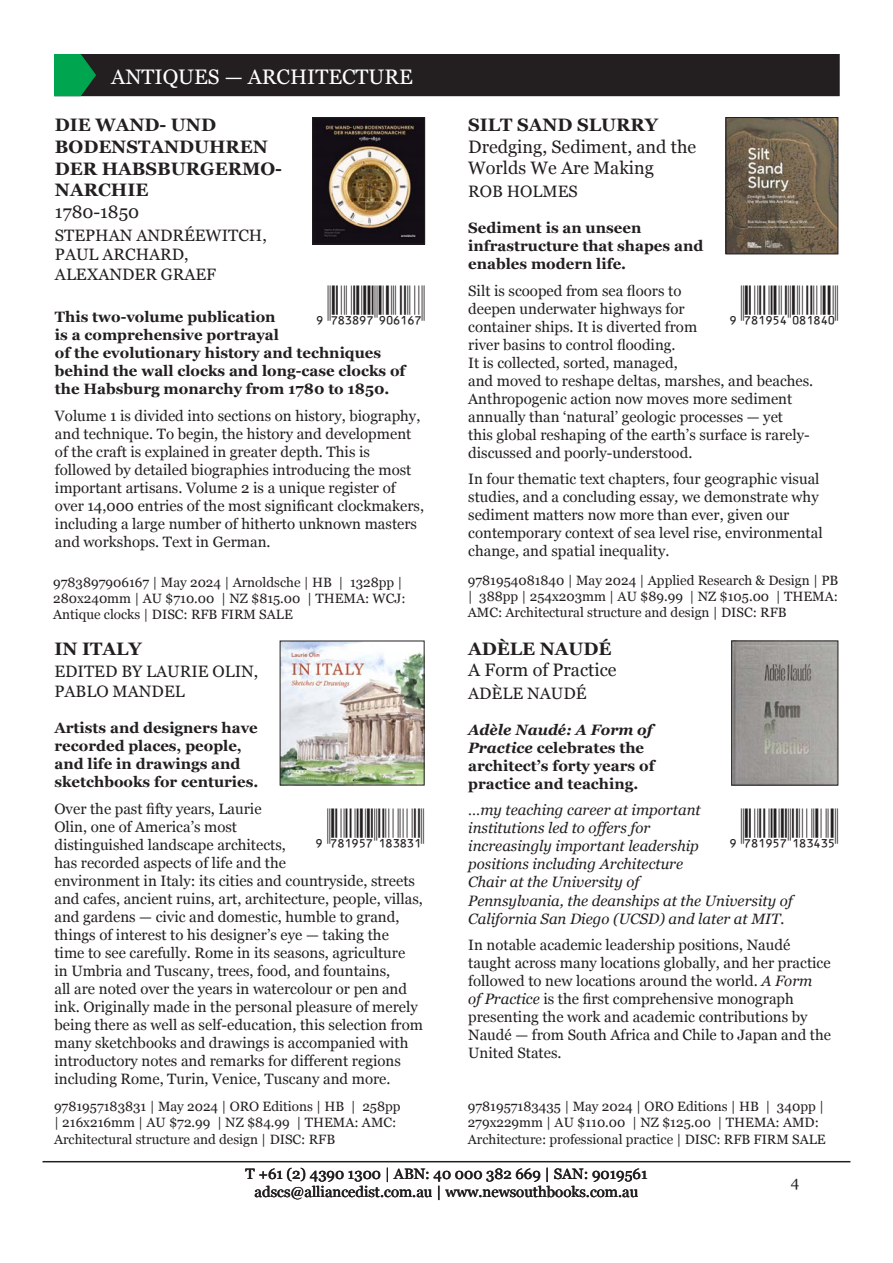
<style>
.page{position:relative;width:893px;height:1263px;background:#fff}
.page>*{position:absolute;margin:0;border:0;box-sizing:border-box;transform-origin:0 0}
.Barcode_style{font:39.3px "Ean Bwr P36 Tt";color:#231f20}
.t1{font:21px "Georgia";color:#fff}
.Title_style{font:700 18px/21.6px "Georgia";color:#231f20}
.Subtitle_style{font:18px/21.6px "Georgia";color:#231f20}
.Contributors_Style{font:16.5px/19.8px "Georgia";color:#231f20}
.Description_style{font:15px/18px "Georgia";color:#231f20}
.Description_style-2{font:700 15px/18px "Georgia";color:#231f20}
.Description_style-3{font:italic 15px/18px "Georgia";color:#231f20}
.Contributors_Style-2{font:700 15px/18px "Georgia";color:#231f20}
.Specification_style{font:13.5px/16.2px "Georgia";color:#231f20}
.s1{font-style:italic}
</style>
<div class="page">
<hr style="left:43px;top:1161px;width:807px;height:1px;background:#231f20">
<div style="left:55px;top:55px;width:784px;height:40px;background:#231f20"></div>
<div style="left:54px;top:54px;width:785px;height:42px;border:2px solid #231f20"></div>
<svg style="left:54px;top:54px;width:42px;height:42px"></svg>
<img style="left:728px;top:119px;width:108px;height:133px">
<div style="left:726px;top:117px;width:112px;height:137px;border:1px solid #231f20"></div>
<img style="left:282px;top:643px;width:140px;height:140px">
<img style="left:733px;top:643px;width:103px;height:140px">
<div style="left:731px;top:641px;width:107px;height:144px;border:1px solid #231f20"></div>
<img style="left:314px;top:120px;width:109px;height:122px">
<div style="left:312px;top:118px;width:113px;height:126px;border:1px solid #231f20"></div>
<p class="t1" style="left:111px;top:61px;width:303px">ANTIQUES — ARCHITECTURE</p>
<p class="Title_style" style="left:55px;top:113px;width:229px">DIE WAND- UND<br>BODENSTANDUHREN<br>DER HABSBURGERMO-<br>NARCHIE</p>
<p class="Subtitle_style" style="left:55px;top:200px;width:86px">1780-1850</p>
<p class="Contributors_Style" style="left:55px;top:224px;width:213px">STEPHAN ANDRÉEWITCH,<br>PAUL ARCHARD,<br>ALEXANDER GRAEF</p>
<p class="Contributors_Style-2" style="left:55px;top:307px;width:352px">This two-volume publication<br>is a comprehensive portrayal<br>of the evolutionary history and techniques behind the wall clocks and long-case clocks of the Habsburg monarchy from 1780 to 1850.</p>
<p class="Description_style" style="left:55px;top:406px;width:371px">Volume 1 is divided into sections on history, biography, and technique. To begin, the history and development of the craft is explained in greater depth. This is followed by detailed biographies introducing the most important artisans. Volume 2 is a unique register of over 14,000 entries of the most significant clockmakers, including a large number of hitherto unknown masters and workshops. Text in German.</p>
<p class="Specification_style" style="left:53px;top:574px;width:354px">9783897906167 | May 2024 | Arnoldsche | HB | 1328pp |<br>280x240mm | AU $710.00 | NZ $815.00 | THEMA: WCJ:<br>Antique clocks | DISC: RFB FIRM SALE</p>
<p class="Barcode_style" style="left:305px;top:286px;width:121px">,!7ID8J7-JAGBGH!</p>
<p class="Title_style" style="left:54px;top:637px;width:89px">IN ITALY</p>
<p class="Contributors_Style" style="left:54px;top:661px;width:205px">EDITED BY LAURIE OLIN,<br>PABLO MANDEL</p>
<p class="Description_style-2" style="left:54px;top:718px;width:205px">Artists and designers have recorded places, people, and life in drawings and sketchbooks for centuries.</p>
<p class="Description_style" style="left:54px;top:799px;width:370px">Over the past fifty years, Laurie<br>Olin, one of America’s most<br>distinguished landscape architects,<br>has recorded aspects of life and the<br>environment in Italy: its cities and countryside, streets and cafes, ancient ruins, art, architecture, people, villas, and gardens — civic and domestic, humble to grand, things of interest to his designer’s eye — taking the<br>time to see carefully. Rome in its seasons, agriculture<br>in Umbria and Tuscany, trees, food, and fountains,<br>all are noted over the years in watercolour or pen and ink. Originally made in the personal pleasure of merely being there as well as self-education, this selection from many sketchbooks and drawings is accompanied with introductory notes and remarks for different regions including Rome, Turin, Venice, Tuscany and more.</p>
<p class="Specification_style" style="left:54px;top:1098px;width:348px">9781957183831 | May 2024 | ORO Editions | HB | 258pp | 216x216mm | AU $72.99 | NZ $84.99 | THEMA: AMC:<br>Architectural structure and design | DISC: RFB</p>
<p class="Barcode_style" style="left:305px;top:809px;width:121px">,!7IB9F7-BIDIDB!</p>
<p class="Title_style" style="left:468px;top:113px;width:191px">SILT SAND SLURRY</p>
<p class="Subtitle_style" style="left:468px;top:135px;width:230px">Dredging, Sediment, and the<br>Worlds We Are Making</p>
<p class="Contributors_Style" style="left:468px;top:181px;width:111px">ROB HOLMES</p>
<p class="Description_style-2" style="left:468px;top:218px;width:237px">Sediment is an unseen infrastructure that shapes and enables modern life.</p>
<p class="Description_style" style="left:468px;top:281px;width:347px">Silt is scooped from sea floors to<br>deepen underwater highways for<br>container ships. It is diverted from<br>river basins to control flooding.<br>It is collected, sorted, managed,<br>and moved to reshape deltas, marshes, and beaches.<br>Anthropogenic action now moves more sediment annually than ‘natural’ geologic processes — yet<br>this global reshaping of the earth’s surface is rarely&shy;discussed and poorly-understood.</p>
<p class="Description_style" style="left:468px;top:469px;width:356px">In four thematic text chapters, four geographic visual studies, and a concluding essay<span class="s1">,</span> we demonstrate why sediment matters now more than ever, given our contemporary context of sea level rise, environmental change, and spatial inequality.</p>
<p class="Specification_style" style="left:468px;top:571px;width:372px;text-align:justify">9781954081840 | May 2024 | Applied Research &amp; Design | PB | 388pp | 254x203mm | AU $89.99 | NZ $105.00 | THEMA:<br>AMC: Architectural structure and design | DISC: RFB</p>
<p class="Barcode_style" style="left:719px;top:285px;width:121px">,!7IB9F4-AIBIEA!</p>
<p class="Title_style" style="left:468px;top:637px;width:145px">ADÈLE NAUDÉ</p>
<p class="Subtitle_style" style="left:468px;top:658px;width:150px">A Form of Practice</p>
<p class="Contributors_Style" style="left:468px;top:683px;width:120px">ADÈLE NAUDÉ</p>
<p class="Description_style-2" style="left:468px;top:720px;width:188px"><span class="s1">Adèle Naudé: A Form of<br>Practice</span> celebrates the architect’s forty years of practice and teaching.</p>
<p class="Description_style-3" style="left:468px;top:801px;width:326px">…my teaching career at important<br>institutions led to offers for<br>increasingly important leadership<br>positions including Architecture<br>Chair at the University of<br>Pennsylvania, the deanships at the University of California San Diego (UCSD) and later at MIT.</p>
<p class="Description_style" style="left:468px;top:935px;width:364px">In notable academic leadership positions, Naudé taught across many locations globally, and her practice followed to new locations around the world. <span class="s1">A Form<br>of Practice</span> is the first comprehensive monograph presenting the work and academic contributions by Naudé — from South Africa and Chile to Japan and the United States.</p>
<p class="Barcode_style" style="left:719px;top:809px;width:121px">,!7IB9F7-BIDEDF!</p>
<p class="Specification_style" style="left:468px;top:1098px;width:360px">9781957183435 | May 2024 | ORO Editions | HB | 340pp |<br>279x229mm | AU $110.00 | NZ $125.00 | THEMA: AMD:<br>Architecture: professional practice | DISC: RFB FIRM SALE</p>
<p class="Description_style" style="left:245px;top:1164px;width:403px;text-align:center">T +61 (2) 4390 1300 | ABN: 40 000 382 669 | SAN: 9019561 adscs@alliancedist.com.au | www.newsouthbooks.com.au</p>
<p class="Description_style" style="left:791px;top:1172px;width:10px">4</p>
</div>
